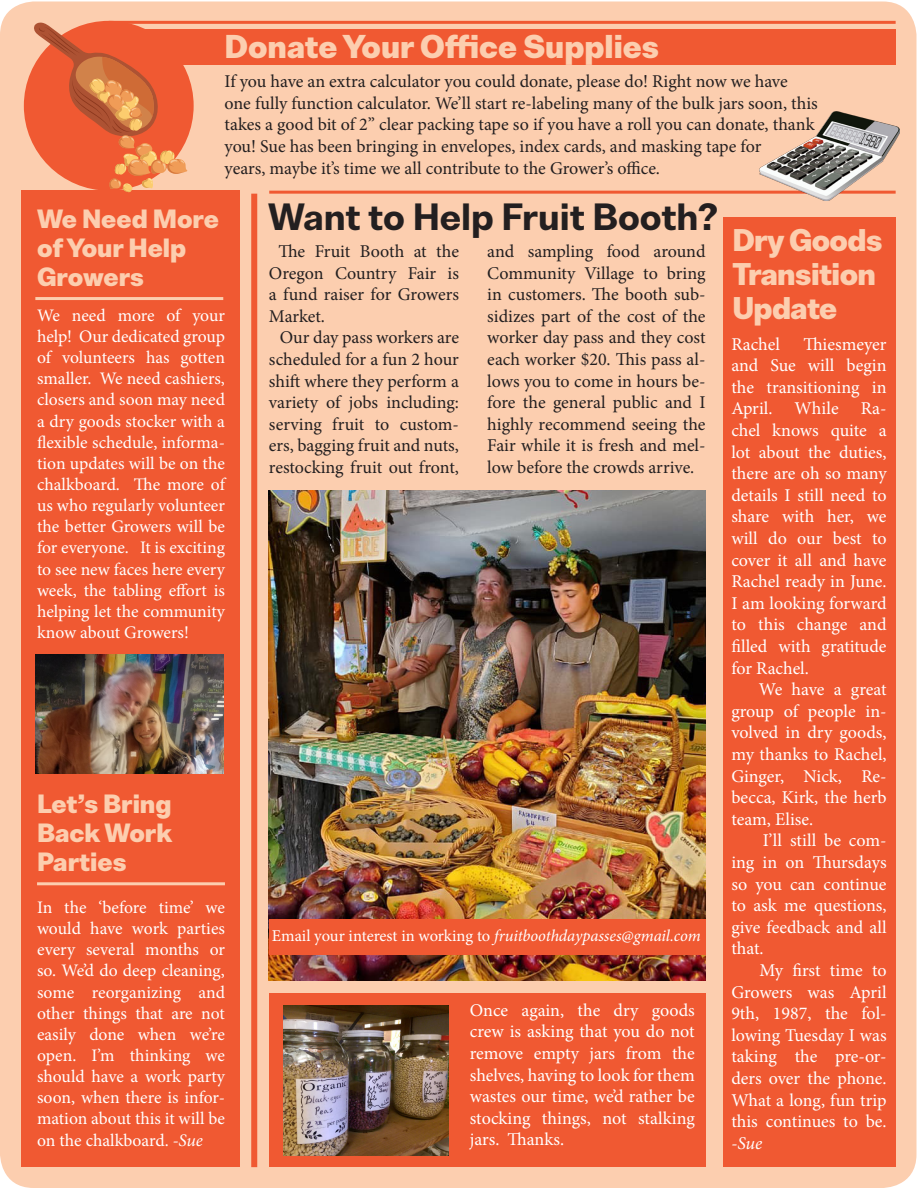
<style>
.page{position:relative;width:918px;height:1188px;background:#fff}
.page>*{position:absolute;margin:0;border:0;box-sizing:border-box;transform-origin:0 0}
.t1{font:800 34.5px "Bw Nista International DEMO";color:#231f20}
.t2{font:900 30px "Bw Nista International DEMO";color:#fcceaf}
.t3{font:900 28.5px/34.2px "Bw Nista International DEMO";letter-spacing:-.02em;color:#fcceaf}
.t4{font:900 24px/28.8px "Bw Nista International DEMO";color:#fcceaf}
.t5{font:18px/21.6px "Minion Pro";letter-spacing:-.005em;color:#231f20;text-align:justify}
.t6{font:18px/21.6px "Minion Pro";letter-spacing:-.005em;color:#fff;text-align:justify}
.t7{font:17.7px/21.1px "Minion Pro";letter-spacing:-.005em;color:#fff;text-align:justify}
.t8{font:italic 16.5px "Minion Pro";letter-spacing:-.005em;color:#fff}
.s1{font-style:italic}
.s2{font-style:normal}
</style>
<div class="page">
<div style="left:0;top:2px;width:916px;height:1186px;background:#fcceaf;border-radius:34px"></div>
<div style="left:251px;top:194px;width:6px;height:973px;background:#f05932"></div>
<hr style="left:109px;top:21px;width:787px;height:3px;background:#f05932">
<hr style="left:269px;top:191px;width:627px;height:3px;background:#f05932">
<div style="left:24px;top:21px;width:170px;height:170px;background:#f05932;border-radius:50%"></div>
<div style="left:724px;top:217px;width:172px;height:949px;background:#f05932"></div>
<div style="left:145px;top:29px;width:751px;height:36px;background:#f05932"></div>
<div style="left:21px;top:191px;width:219px;height:976px;background:#f05932"></div>
<svg style="left:33px;top:23px;width:155px;height:169px"></svg>
<hr style="left:35px;top:297px;width:188px;height:3px;background:#fcceaf">
<div style="left:269px;top:994px;width:437px;height:173px;background:#f05932"></div>
<img style="left:284px;top:1006px;width:164px;height:149px">
<hr style="left:37px;top:882px;width:188px;height:3px;background:#fcceaf">
<img style="left:269px;top:490px;width:437px;height:491px">
<img style="left:759px;top:112px;width:140px;height:88px">
<div style="left:269px;top:919px;width:437px;height:36px;background:#f05932"></div>
<img style="left:35px;top:655px;width:188px;height:119px">
<p class="t2" style="left:225px;top:26px;width:436px">Donate Your Office Supplies</p>
<p class="t5" style="left:225px;top:71px;width:595px;text-align:left">If you have an extra calculator you could donate, please do! Right now we have one fully function calculator. We’ll start re-labeling many of the bulk jars soon, this takes a good bit of 2” clear packing tape so if you have a roll you can donate, thank you! Sue has been bringing in envelopes, index cards, and masking tape for</p>
<p class="t5" style="left:225px;top:157px;width:437px">years, maybe it’s time we all contribute to the Grower’s office.</p>
<p class="t4" style="left:37px;top:204px;width:184px">We Need More of Your Help<br>Growers</p>
<p class="t7" style="left:37px;top:305px;width:189px">We need more of your help! Our dedicated group of volunteers has gotten smaller. We need cashiers, closers and soon may need a dry goods stocker with a flexible schedule, informa&shy;tion updates will be on the chalkboard. The more of us who regularly volunteer the better Growers will be for everyone. It is exciting to see new faces here every week, the tabling effort is helping let the community know about Growers!</p>
<p class="t4" style="left:37px;top:790px;width:137px;text-align:justify">Let’s Bring Back Work Parties</p>
<p class="t7" style="left:37px;top:897px;width:189px">In the ‘before time’ we would have work parties every several months or so. We’d do deep cleaning, some reorganizing and other things that are not easily done when we’re open. I’m thinking we should have a work party soon, when there is infor&shy;mation about this it will be on the chalkboard. <span class="s1">-Sue</span></p>
<p class="t1" style="left:268px;top:193px;width:452px">Want to Help Fruit Booth?</p>
<p class="t5" style="left:269px;top:241px;width:192px;text-indent:9px">The Fruit Booth at the Oregon Country Fair is a fund raiser for Growers Market.</p>
<p class="t5" style="left:269px;top:327px;width:192px;text-align:center">Our day pass workers are scheduled for a fun 2 hour shift where they perform a variety of jobs including: serving fruit to custom&shy;ers, bagging fruit and nuts, restocking fruit out front,</p>
<p class="t5" style="left:487px;top:241px;width:220px">and sampling food around Community Village to bring in customers. The booth sub&shy;sidizes part of the cost of the worker day pass and they cost each worker $20. This pass al&shy;lows you to come in hours be&shy;fore the general public and I highly recommend seeing the Fair while it is fresh and mel&shy;low before the crowds arrive.</p>
<p class="t8" style="left:272px;top:925px;width:430px"><span class="s2">Email your interest in working to</span> fruitboothdaypasses@gmail.com</p>
<p class="t6" style="left:470px;top:999px;width:227px">Once again, the dry goods crew is asking that you do not remove empty jars from the shelves, having to look for them wastes our time, we’d rather be stocking things, not stalking jars. Thanks.</p>
<p class="t3" style="left:733px;top:223px;width:151px">Dry Goods<br>Transition<br>Update</p>
<p class="t6" style="left:731px;top:333px;width:50px">Rachel</p>
<p class="t6" style="left:731px;top:333px;width:157px;text-indent:72px">Thiesmeyer and Sue will begin the transitioning in April. While Ra&shy;chel knows quite a lot about the duties, there are oh so many details I still need to share with her, we will do our best to cover it all and have Rachel ready in June.<br>I am looking forward to this change and filled with gratitude for Rachel.</p>
<p class="t6" style="left:731px;top:679px;width:157px;text-indent:28px">We have a great group of people in&shy;volved in dry goods, my thanks to Rachel, Ginger, Nick, Re&shy;becca, Kirk, the herb team, Elise.</p>
<p class="t6" style="left:731px;top:830px;width:157px;text-indent:31px">I’ll still be com&shy;ing in on Thursdays so you can continue to ask me questions, give feedback and all that.</p>
<p class="t6" style="left:731px;top:959px;width:157px;text-indent:28px">My first time to Growers was April 9th, 1987, the fol&shy;lowing Tuesday I was taking the pre-or&shy;ders over the phone.<br>What a long, fun trip this continues to be. <span class="s1">-Sue</span></p>
</div>
